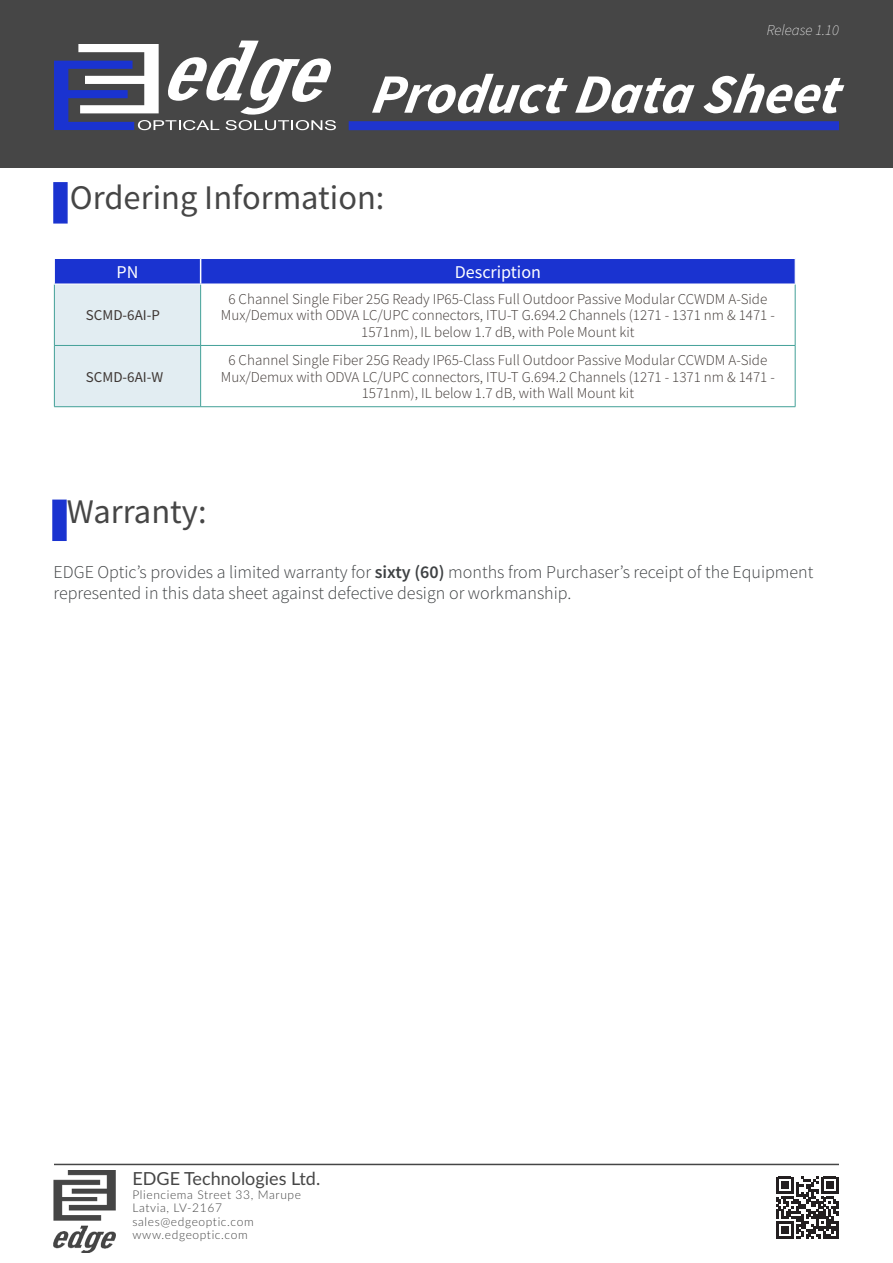
<style>
.page{position:relative;width:893px;height:1263px;background:#fff}
.page>*{position:absolute;margin:0;border:0;box-sizing:border-box;transform-origin:0 0}
.t1{font:italic 700 55.5px "Source Sans Pro";color:#fff}
.t2{font:34.5px "Source Sans Pro";color:#464646}
.t3{font:300 18px "Source Sans Pro";color:#3e4143}
.t4{font:18px "Lato";color:#464646}
.t5{font:18px "Source Sans Pro";color:#fff}
.Nosaukums{font:300 15px/16.5px "Source Sans Pro";color:#3e3734;text-align:center}
.t6{font:15px "Source Sans Pro";color:#3e3734}
.t7{font:italic 200 15px "Source Sans Pro";color:#fff}
.t8{font:300 12px "Lato";letter-spacing:.05em;color:#464646}
.s1{font-weight:600}
</style>
<div class="page">
<div style="left:0;top:0;width:893px;height:168px;background:#464646"></div>
<svg style="left:54px;top:40px;width:282px;height:90px"></svg>
<div style="left:349px;top:121px;width:490px;height:9px;background:#1f35ce"></div>
<hr style="left:54px;top:1164px;width:785px;height:1px;background:#464646">
<img style="left:54px;top:1170px;width:61px;height:83px">
<svg style="left:776px;top:1177px;width:62px;height:62px"></svg>
<div style="left:53px;top:182px;width:15px;height:42px;background:#1a33d0;border:2px solid #1a33d0"></div>
<div style="left:52px;top:500px;width:15px;height:41px;background:#1a33d0;border:2px solid #1a33d0"></div>
<div style="left:54px;top:284px;width:147px;height:61px;background:#e2edf2"></div>
<div style="left:54px;top:345px;width:147px;height:62px;background:#e2edf2"></div>
<hr style="left:54px;top:284px;width:1px;height:61px;background:#43a198">
<hr style="left:200px;top:284px;width:1px;height:61px;background:#43a198">
<hr style="left:795px;top:284px;width:1px;height:61px;background:#43a198">
<hr style="left:54px;top:345px;width:147px;height:1px;background:#43a198">
<hr style="left:54px;top:346px;width:1px;height:60px;background:#43a198">
<hr style="left:201px;top:345px;width:594px;height:1px;background:#43a198">
<hr style="left:200px;top:346px;width:1px;height:60px;background:#43a198">
<hr style="left:795px;top:346px;width:1px;height:60px;background:#43a198">
<hr style="left:54px;top:406px;width:147px;height:1px;background:#43a198">
<hr style="left:201px;top:406px;width:594px;height:1px;background:#43a198">
<hr style="left:54px;top:284px;width:147px;height:1px;background:#fff">
<svg style="left:54px;top:258px;width:742px;height:26px;background:#283fd2"></svg>
<p class="t7" style="left:767px;top:21px;width:74px">Release 1.10</p>
<p class="t1" style="left:370px;top:57px;width:481px">ProductData Sheet</p>
<p class="t2" style="left:70px;top:175px;width:316px">Ordering Information:</p>
<p class="t5" style="left:117px;top:261px;width:23px">PN</p>
<p class="t5" style="left:455px;top:261px;width:88px">Description</p>
<p class="t6" style="left:86px;top:306px;width:76px">SCMD-6AI-P</p>
<p class="Nosaukums" style="left:221px;top:291px;width:556px">6 Channel Single Fiber 25G Ready IP65-Class Full Outdoor Passive Modular CCWDM A-Side<br>Mux/Demux with ODVA LC/UPC connectors, ITU-T G.694.2 Channels (1271 - 1371 nm &amp; 1471 -<br>1571nm), IL below 1.7 dB, with Pole Mount kit</p>
<p class="t6" style="left:86px;top:367px;width:79px">SCMD-6AI-W</p>
<p class="Nosaukums" style="left:221px;top:352px;width:556px">6 Channel Single Fiber 25G Ready IP65-Class Full Outdoor Passive Modular CCWDM A-Side<br>Mux/Demux with ODVA LC/UPC connectors, ITU-T G.694.2 Channels (1271 - 1371 nm &amp; 1471 -<br>1571nm), IL below 1.7 dB, with Wall Mount kit</p>
<p class="t2" style="left:67px;top:490px;width:141px">Warranty:</p>
<p class="t3" style="left:54px;top:561px;width:761px">EDGE Optic’s provides a limited warranty for <span class="s1">sixty (60)</span> months from Purchaser’s receipt of the Equipment</p>
<p class="t3" style="left:54px;top:582px;width:519px">represented in this data sheet against defective design or workmanship.</p>
<p class="t4" style="left:132px;top:1166px;width:189px">EDGE Technologies Ltd.</p>
<p class="t8" style="left:132px;top:1186px;width:170px">Plienciema Street 33, Marupe</p>
<p class="t8" style="left:132px;top:1200px;width:91px">Latvia, LV-2167</p>
<p class="t8" style="left:132px;top:1213px;width:123px">sales@edgeoptic.com</p>
<p class="t8" style="left:132px;top:1227px;width:117px">www.edgeoptic.com</p>
</div>
